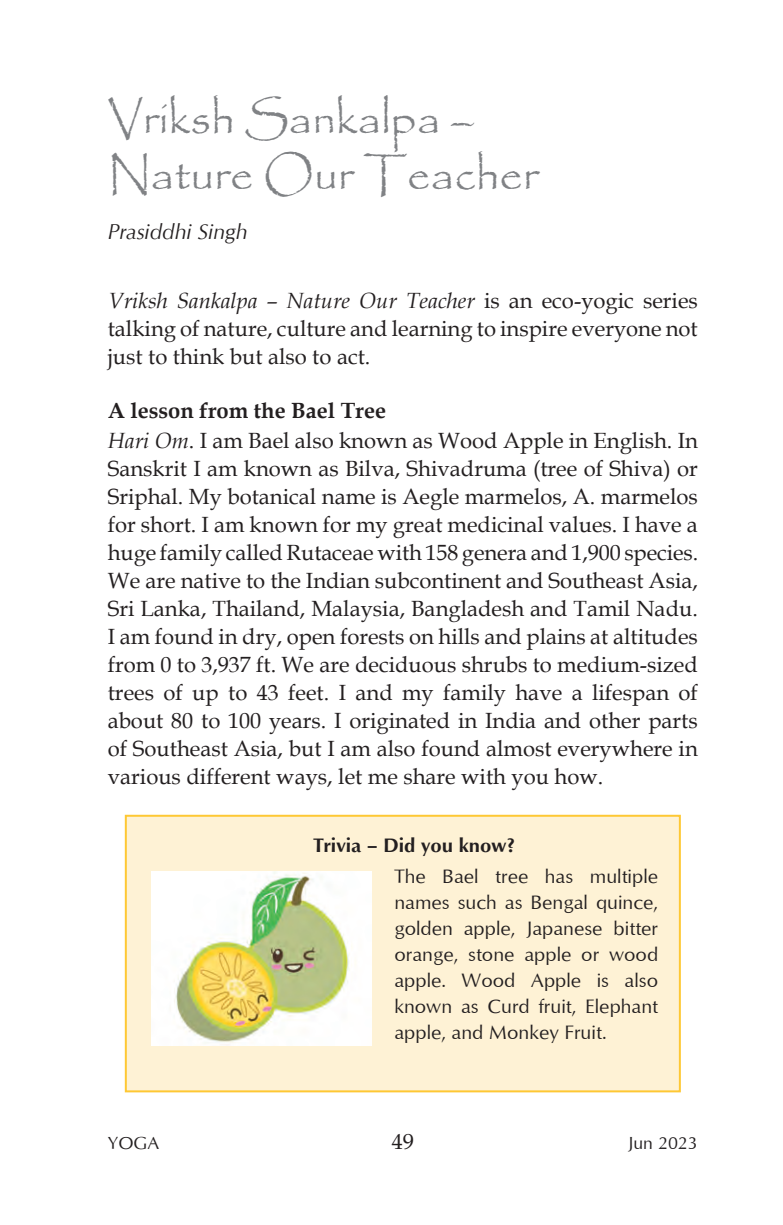
<style>
.page{position:relative;width:783px;height:1225px;background:#fff}
.page>*{position:absolute;margin:0;border:0;box-sizing:border-box;transform-origin:0 0}
._01a-article_head-pa{font:46px/56px "Papyrus";color:#808285}
.article_text{font:22px/28px "Book Antiqua";color:#231f20;text-align:justify}
._02-article_text{font:22px/28px "Book Antiqua";color:#231f20;text-align:justify}
.article_subhead{font:700 22px "Book Antiqua";color:#231f20}
._03-article_author{font:italic 22px "Optimum";color:#231f20}
._06a-filler_text_box{font:20px/26px "Optimum";color:#231f20;text-align:justify}
.Filler_Subhead{font:700 20px "Optimum";color:#231f20}
.t1{font:18px "Optimum";color:#231f20}
.s1{font-style:italic}
</style>
<div class="page">
<div style="left:125px;top:814px;width:555px;height:278px;background:#fef2d5;border:2px solid #fec834"></div>
<img style="left:151px;top:871px;width:220px;height:174px">
<p class="_01a-article_head-pa" style="left:108px;top:89px;width:432px">Vriksh Sankalpa –<br>Nature Our Teacher</p>
<p class="_03-article_author" style="left:108px;top:219px;width:141px">Prasiddhi Singh</p>
<p class="_02-article_text" style="left:108px;top:286px;width:591px"><span class="s1">Vriksh Sankalpa – Nature Our Teacher</span> is an eco-yogic series talking of nature, culture and learning to inspire everyone not just to think but also to act.</p>
<p class="article_subhead" style="left:108px;top:396px;width:280px">A lesson from the Bael Tree</p>
<p class="article_text" style="left:108px;top:426px;width:591px"><span class="s1">Hari Om</span>. I am Bael also known as Wood Apple in English. In Sanskrit I am known as Bilva, Shivadruma (tree of Shiva) or Sriphal. My botanical name is Aegle marmelos, A. marmelos for short. I am known for my great medicinal values. I have a huge family called Rutaceae with 158 genera and 1,900 species.<br>We are native to the Indian subcontinent and Southeast Asia, Sri Lanka, Thailand, Malaysia, Bangladesh and Tamil Nadu.<br>I am found in dry, open forests on hills and plains at altitudes from 0 to 3,937 ft. We are deciduous shrubs to medium-sized trees of up to 43 feet. I and my family have a lifespan of about 80 to 100 years. I originated in India and other parts of Southeast Asia, but I am also found almost everywhere in various different ways, let me share with you how.</p>
<p class="Filler_Subhead" style="left:313px;top:833px;width:203px">Trivia – Did you know?</p>
<p class="_06a-filler_text_box" style="left:394px;top:863px;width:265px">The Bael tree has multiple names such as Bengal quince, golden apple, Japanese bitter orange, stone apple or wood apple. Wood Apple is also known as Curd fruit, Elephant apple, and Monkey Fruit.</p>
<p class="t1" style="left:108px;top:1131px;width:53px">YOGA</p>
<p class="article_text" style="left:392px;top:1126px;width:23px">49</p>
<p class="t1" style="left:628px;top:1131px;width:71px">Jun 2023</p>
</div>
